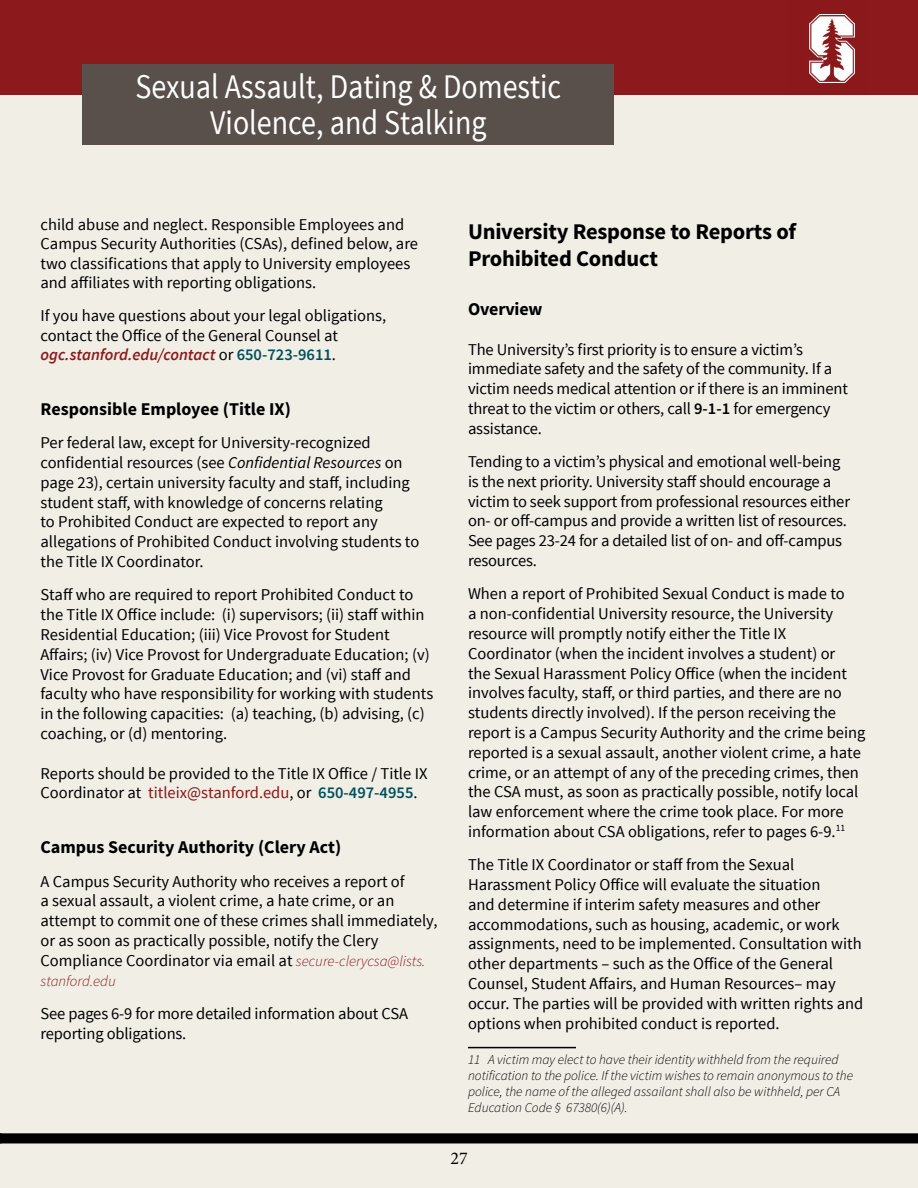
<style>
.page{position:relative;width:918px;height:1188px;background:#fff}
.page>*{position:absolute;margin:0;border:0;box-sizing:border-box;transform-origin:0 0}
.t1{font:34.5px/36px "Source Sans Pro";color:#fff;text-align:center;scale:.87 1}
.t2{font:700 22.5px/27px "Source Sans Pro";letter-spacing:-.01em;color:#000}
.t3{font:700 18px "Source Sans Pro";color:#000}
.t4{font:18px "Minion Pro";color:#000}
.t5{font:16.5px/19.8px "Source Sans Pro";color:#000}
.t6{font:italic 600 16.5px "Source Sans Pro";color:#8c191c}
.t7{font:italic 300 15px "Source Sans Pro";color:#8c191c}
.t8{font:italic 300 13.5px/16.2px "Source Sans Pro";color:#000}
.s1{font-weight:400;font-style:normal;color:#000}
.s2{font-style:normal;color:#00505c}
.s3{font-style:italic}
.s4{color:#8c1515}
.s5{font-weight:600;color:#00505c}
.s6{font-weight:300;font-style:italic;font-size:15px;color:#8c191c}
.s7{font-weight:600}
</style>
<div class="page">
<div style="left:0;top:95px;width:918px;height:1093px;background:#f0eee5"></div>
<div style="left:0;top:0;width:918px;height:95px;background:#8c191c"></div>
<img style="left:809px;top:14px;width:47px;height:70px">
<div style="left:83px;top:65px;width:531px;height:80px;background:#59504b"></div>
<svg style="left:0;top:1133px;width:918px;height:10px;background:#070707"></svg>
<hr style="left:468px;top:1047px;width:108px;height:1px;background:#000">
<p class="t1" style="left:136px;top:69px;width:491px">Sexual Assault, Dating &amp; Domestic<br>Violence, and Stalking</p>
<p class="t5" style="left:40px;top:215px;width:379px">child abuse and neglect. Responsible Employees and Campus Security Authorities (CSAs), defined below, are two classifications that apply to University employees and affiliates with reporting obligations.</p>
<p class="t5" style="left:40px;top:306px;width:347px">If you have questions about your legal obligations, contact the Office of the General Counsel at</p>
<p class="t6" style="left:40px;top:345px;width:297px">ogc.stanford.edu/contact <span class="s1">or</span> <span class="s2">650-723-9611</span><span class="s1">.</span></p>
<p class="t3" style="left:40px;top:397px;width:252px">Responsible Employee (Title IX)</p>
<p class="t5" style="left:40px;top:433px;width:380px">Per federal law, except for University-recognized confidential resources (see <span class="s3">Confidential Resources</span> on page 23), certain university faculty and staff, including student staff, with knowledge of concerns relating<br>to Prohibited Conduct are expected to report any allegations of Prohibited Conduct involving students to the Title IX Coordinator.</p>
<p class="t5" style="left:40px;top:585px;width:394px">Staff who are required to report Prohibited Conduct to the Title IX Office include: (i) supervisors; (ii) staff within Residential Education; (iii) Vice Provost for Student Affairs; (iv) Vice Provost for Undergraduate Education; (v)<br>Vice Provost for Graduate Education; and (vi) staff and faculty who have responsibility for working with students in the following capacities: (a) teaching, (b) advising, (c) coaching, or (d) mentoring.</p>
<p class="t5" style="left:40px;top:763px;width:389px">Reports should be provided to the Title IX Office / Title IX<br>Coordinator at <span class="s4">titleix@stanford.edu</span>, or <span class="s5">650-497-4955</span>.</p>
<p class="t3" style="left:40px;top:836px;width:302px">Campus Security Authority (Clery Act)</p>
<p class="t5" style="left:40px;top:871px;width:399px">A Campus Security Authority who receives a report of<br>a sexual assault, a violent crime, a hate crime, or an attempt to commit one of these crimes shall immediately, or as soon as practically possible, notify the Clery Compliance Coordinator via email at <span class="s6">secure-clerycsa@lists.</span></p>
<p class="t7" style="left:40px;top:972px;width:77px">stanford.edu</p>
<p class="t5" style="left:40px;top:1004px;width:369px">See pages 6-9 for more detailed information about CSA reporting obligations.</p>
<p class="t2" style="left:468px;top:219px;width:330px">University Response to Reports of<br>Prohibited Conduct</p>
<p class="t3" style="left:468px;top:297px;width:76px">Overview</p>
<p class="t5" style="left:468px;top:339px;width:381px">The University’s first priority is to ensure a victim’s immediate safety and the safety of the community. If a victim needs medical attention or if there is an imminent threat to the victim or others, call <span class="s7">9-1-1</span> for emergency assistance.</p>
<p class="t5" style="left:468px;top:452px;width:384px">Tending to a victim’s physical and emotional well-being is the next priority. University staff should encourage a victim to seek support from professional resources either on- or off-campus and provide a written list of resources.<br>See pages 23-24 for a detailed list of on- and off-campus resources.</p>
<p class="t5" style="left:468px;top:584px;width:399px">When a report of Prohibited Sexual Conduct is made to<br>a non-confidential University resource, the University resource will promptly notify either the Title IX Coordinator (when the incident involves a student) or<br>the Sexual Harassment Policy Office (when the incident involves faculty, staff, or third parties, and there are no students directly involved). If the person receiving the report is a Campus Security Authority and the crime being reported is a sexual assault, another violent crime, a hate crime, or an attempt of any of the preceding crimes, then the CSA must, as soon as practically possible, notify local law enforcement where the crime took place. For more information about CSA obligations, refer to pages 6-9.<sup>11</sup></p>
<p class="t5" style="left:468px;top:855px;width:397px">The Title IX Coordinator or staff from the Sexual Harassment Policy Office will evaluate the situation<br>and determine if interim safety measures and other accommodations, such as housing, academic, or work assignments, need to be implemented. Consultation with other departments – such as the Office of the General Counsel, Student Affairs, and Human Resources– may occur. The parties will be provided with written rights and options when prohibited conduct is reported.</p>
<p class="t8" style="left:468px;top:1051px;width:387px">11 A victim may elect to have their identity withheld from the required notification to the police. If the victim wishes to remain anonymous to the police, the name of the alleged assailant shall also be withheld, per CA Education Code § 67380(6)(A).</p>
<p class="t4" style="left:450px;top:1146px;width:19px">27</p>
</div>
